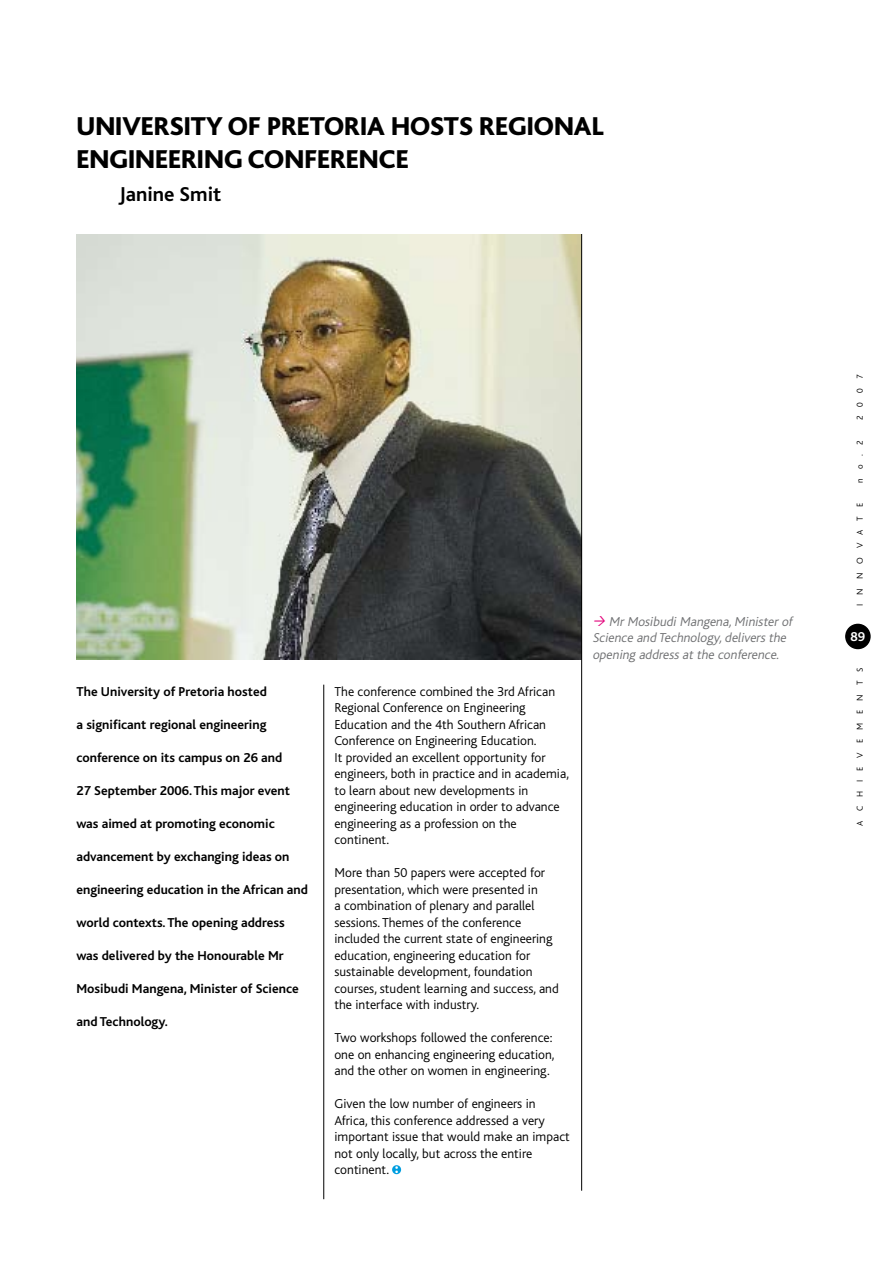
<style>
.page{position:relative;width:893px;height:1263px;background:#fff}
.page>*{position:absolute;margin:0;border:0;box-sizing:border-box;transform-origin:0 0}
.t1{font:800 27px/33px "Bliss";color:#000}
.t2{font:700 21px "Bliss";color:#000}
.t3{font:300 13.5px/16.5px "Bliss";color:#000}
.t4{font:700 13.5px "Bliss";color:#000}
.t5{font:italic 300 13.5px/16.5px "Bliss";color:#707173}
.t6{font:700 13.5px "Bliss";color:#fff}
.t7{font:300 9px "Bliss";letter-spacing:1em;color:#000}
</style>
<div class="page">
<div style="left:846px;top:624px;width:24px;height:24px;background:#000;border-radius:50%"></div>
<div style="left:845px;top:624px;width:26px;height:25px;border:2px solid #000;border-radius:50%"></div>
<svg style="left:392px;top:1165px;width:9px;height:9px"></svg>
<hr style="left:323px;top:685px;width:1px;height:514px;background:#000">
<img style="left:77px;top:234px;width:504px;height:425px">
<hr style="left:581px;top:234px;width:1px;height:957px;background:#000">
<h1 class="t1" style="left:76px;top:110px;width:529px">UNIVERSITY OF PRETORIA HOSTS REGIONAL<br>ENGINEERING CONFERENCE</h1>
<h2 class="t2" style="left:119px;top:183px;width:104px">Janine Smit</h2>
<p class="t4" style="left:76px;top:684px;width:192px">The University of Pretoria hosted</p>
<p class="t4" style="left:76px;top:717px;width:192px">a significant regional engineering</p>
<p class="t4" style="left:76px;top:750px;width:207px">conference on its campus on 26 and</p>
<p class="t4" style="left:76px;top:783px;width:215px">27 September 2006. This major event</p>
<p class="t4" style="left:76px;top:816px;width:200px">was aimed at promoting economic</p>
<p class="t4" style="left:76px;top:849px;width:215px">advancement by exchanging ideas on</p>
<p class="t4" style="left:76px;top:882px;width:233px">engineering education in the African and</p>
<p class="t4" style="left:76px;top:915px;width:210px">world contexts. The opening address</p>
<p class="t4" style="left:76px;top:948px;width:209px">was delivered by the Honourable Mr</p>
<p class="t4" style="left:76px;top:981px;width:224px">Mosibudi Mangena, Minister of Science</p>
<p class="t4" style="left:76px;top:1014px;width:93px">and Technology.</p>
<p class="t3" style="left:334px;top:683px;width:236px">The conference combined the 3rd African Regional Conference on Engineering Education and the 4th Southern African Conference on Engineering Education.<br>It provided an excellent opportunity for engineers, both in practice and in academia, to learn about new developments in engineering education in order to advance engineering as a profession on the continent.</p>
<p class="t3" style="left:334px;top:865px;width:226px">M ore than 50 papers were accepted for presentation, which were presented in<br>a combination of plenary and parallel sessions. Themes of the conference included the current state of engineering education, engineering education for sustainable development, foundation courses, student learning and success, and the interface with industry.</p>
<p class="t3" style="left:334px;top:1029px;width:222px">Two workshops followed the conference: one on enhancing engineering education, and the other on women in engineering.</p>
<p class="t3" style="left:334px;top:1095px;width:237px">Given the low number of engineers in Africa, this conference addressed a very important issue that would make an impact not only locally, but across the entire continent.</p>
<p class="t5" style="left:592px;top:613px;width:204px;text-indent:16px">MrMosibudiMangena,Ministerof<br>Science and Technology,delivers the opening address atthe conference.</p>
<p class="t7" style="left:855px;top:420px;width:47px;rotate:-90deg">2007</p>
<p class="t7" style="left:855px;top:483px;width:44px;rotate:-90deg">no.2</p>
<p class="t7" style="left:855px;top:606px;width:104px;rotate:-90deg">innovate</p>
<p class="t6" style="left:851px;top:630px;width:16px">89</p>
<p class="t7" style="left:855px;top:825px;width:160px;rotate:-90deg">Achievements</p>
</div>
